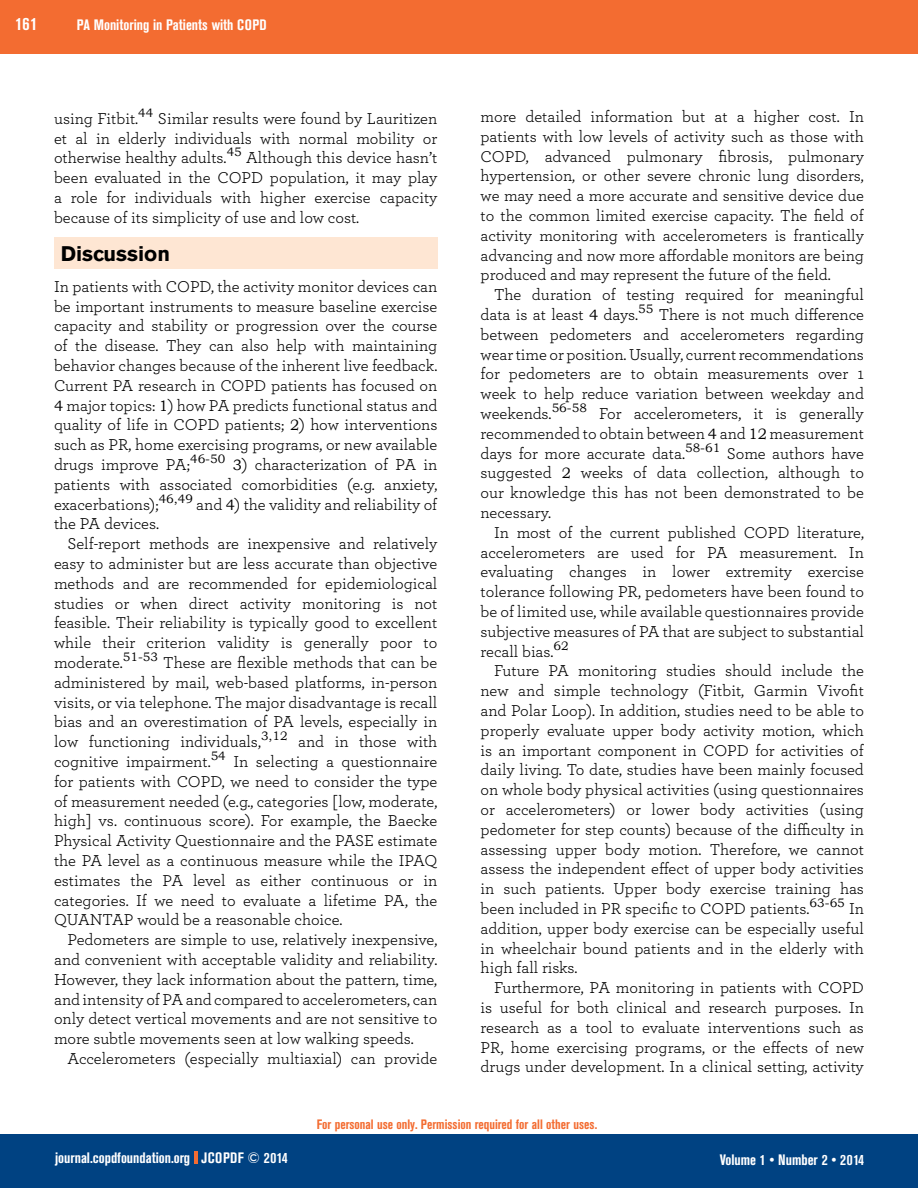
<style>
.page{position:relative;width:918px;height:1188px;background:#fff}
.page>*{position:absolute;margin:0;border:0;box-sizing:border-box;transform-origin:0 0}
.t1{font:700 21px "Akzidenz Grotesk BE";color:#000}
.t2{font:700 condensed 18px "Akzidenz Grotesk BE";color:#fff}
.t3{font:16.5px/19.8px "Breathe";color:#000;text-align:justify}
.t4{font:700 condensed 15px "Akzidenz Grotesk BE";color:#fff}
.t5{font:700 condensed 13.5px "Akzidenz Grotesk BE";color:#f36c31}
.s1{font-family:"Bookman Old Style";font-size:15px}
</style>
<div class="page">
<div style="left:0;top:1134px;width:918px;height:54px;background:#004282"></div>
<div style="left:0;top:0;width:918px;height:54px;background:#f36c31"></div>
<svg style="left:194px;top:1152px;width:3px;height:12px"></svg>
<div style="left:54px;top:237px;width:384px;height:32px;background:#fee6d3"></div>
<p class="t2" style="left:15px;top:13px;width:24px">161</p>
<p class="t4" style="left:77px;top:16px;width:191px">PA Monitoring in Patients with COPD</p>
<p class="t3" style="left:54px;top:108px;width:385px">using Fitbit.<sup>44</sup> Similar results were found by Lauritizen et al in elderly individuals with normal mobility or otherwise healthy adults.<sup>45</sup> Although this device hasn’t been evaluated in the COPD population, it may play a role for individuals with higher exercise capacity because of its simplicity of use and low cost.</p>
<p class="t1" style="left:61px;top:241px;width:111px">Discussion</p>
<p class="t3" style="left:54px;top:276px;width:385px">In patients with COPD, the activity monitor devices can be important instruments to measure baseline exercise capacity and stability or progression over the course of the disease. They can also help with maintaining behavior changes because of the inherent live feedback.<br>Current PA research in COPD patients has focused on <span class="s1">4</span> major topics: <span class="s1">1</span>) how PA predicts functional status and quality of life in COPD patients; <span class="s1">2</span>) how interventions such as PR, home exercising programs, or new available drugs improve PA;<sup>46-50</sup> <span class="s1">3</span>) characterization of PA in patients with associated comorbidities (e.g. anxiety, exacerbations);<sup>46,49</sup> and <span class="s1">4</span>) the validity and reliability of the PA devices.</p>
<p class="t3" style="left:54px;top:533px;width:385px;text-indent:14px">Self-report methods are inexpensive and relatively easy to administer but are less accurate than objective methods and are recommended for epidemiological studies or when direct activity monitoring is not feasible. Their reliability is typically good to excellent while their criterion validity is generally poor to moderate.<sup>51-53</sup> These are flexible methods that can be administered by mail, web-based platforms, in-person visits, or via telephone. The major disadvantage is recall bias and an overestimation of PA levels, especially in low functioning individuals,<sup>3,12</sup> and in those with cognitive impairment.<sup>54</sup> In selecting a questionnaire for patients with COPD, we need to consider the type of measurement needed (e.g., categories [low, moderate, high] vs. continuous score). For example, the Baecke Physical Activity Questionnaire and the PASE estimate the PA level as a continuous measure while the IPAQ estimates the PA level as either continuous or in categories. If we need to evaluate a lifetime PA, the QUANTAP would be a reasonable choice.</p>
<p class="t3" style="left:54px;top:929px;width:385px;text-indent:14px">Pedometers are simple to use, relatively inexpensive, and convenient with acceptable validity and reliability.<br>However, they lack information about the pattern, time, and intensity of PA and compared to accelerometers, can only detect vertical movements and are not sensitive to more subtle movements seen at low walking speeds.</p>
<p class="t3" style="left:68px;top:1048px;width:371px">Accelerometers (especially multiaxial) can provide</p>
<p class="t3" style="left:481px;top:106px;width:385px">more detailed information but at a higher cost. In patients with low levels of activity such as those with COPD, advanced pulmonary fibrosis, pulmonary hypertension, or other severe chronic lung disorders, we may need a more accurate and sensitive device due to the common limited exercise capacity. The field of activity monitoring with accelerometers is frantically advancing and now more affordable monitors are being produced and may represent the future of the field.</p>
<p class="t3" style="left:481px;top:284px;width:385px;text-indent:14px">The duration of testing required for meaningful data is at least <span class="s1">4</span> days.<sup>55</sup> There is not much difference between pedometers and accelerometers regarding wear time or position. Usually, current recommendations for pedometers are to obtain measurements over 1 week to help reduce variation between weekday and weekends.<sup>56-58</sup> For accelerometers, it is generally recommended to obtain between <span class="s1">4</span> and <span class="s1">12</span> measurement days for more accurate data.<sup>58-61</sup> Some authors have suggested <span class="s1">2</span> weeks of data collection, although to our knowledge this has not been demonstrated to be necessary.</p>
<p class="t3" style="left:481px;top:522px;width:385px;text-indent:14px">In most of the current published COPD literature, accelerometers are used for PA measurement. In evaluating changes in lower extremity exercise tolerance following PR, pedometers have been found to be of limited use, while available questionnaires provide subjective measures of PA that are subject to substantial recall bias.<sup>62</sup></p>
<p class="t3" style="left:481px;top:660px;width:385px;text-indent:14px">Future PA monitoring studies should include the new and simple technology (Fitbit, Garmin Vivofit and Polar Loop). In addition, studies need to be able to properly evaluate upper body activity motion, which is an important component in COPD for activities of daily living. To date, studies have been mainly focused on whole body physical activities (using questionnaires or accelerometers) or lower body activities (using pedometer for step counts) because of the difficulty in assessing upper body motion. Therefore, we cannot assess the independent effect of upper body activities in such patients. Upper body exercise training has been included in PR specific to COPD patients.<sup>63-65</sup> In addition, upper body exercise can be especially useful in wheelchair bound patients and in the elderly with high fall risks.</p>
<p class="t3" style="left:481px;top:977px;width:385px;text-indent:14px">Furthermore, PA monitoring in patients with COPD is useful for both clinical and research purposes. In research as a tool to evaluate interventions such as PR, home exercising programs, or the effects of new drugs under development. In a clinical setting, activity</p>
<p class="t5" style="left:317px;top:1117px;width:282px">For personal use only. Permission required for all other uses.</p>
<p class="t4" style="left:55px;top:1149px;width:234px">journal.copdfoundation.org JCOPDF © 2014</p>
<p class="t4" style="left:720px;top:1151px;width:146px">Volume 1 • Number 2 • 2014</p>
</div>
